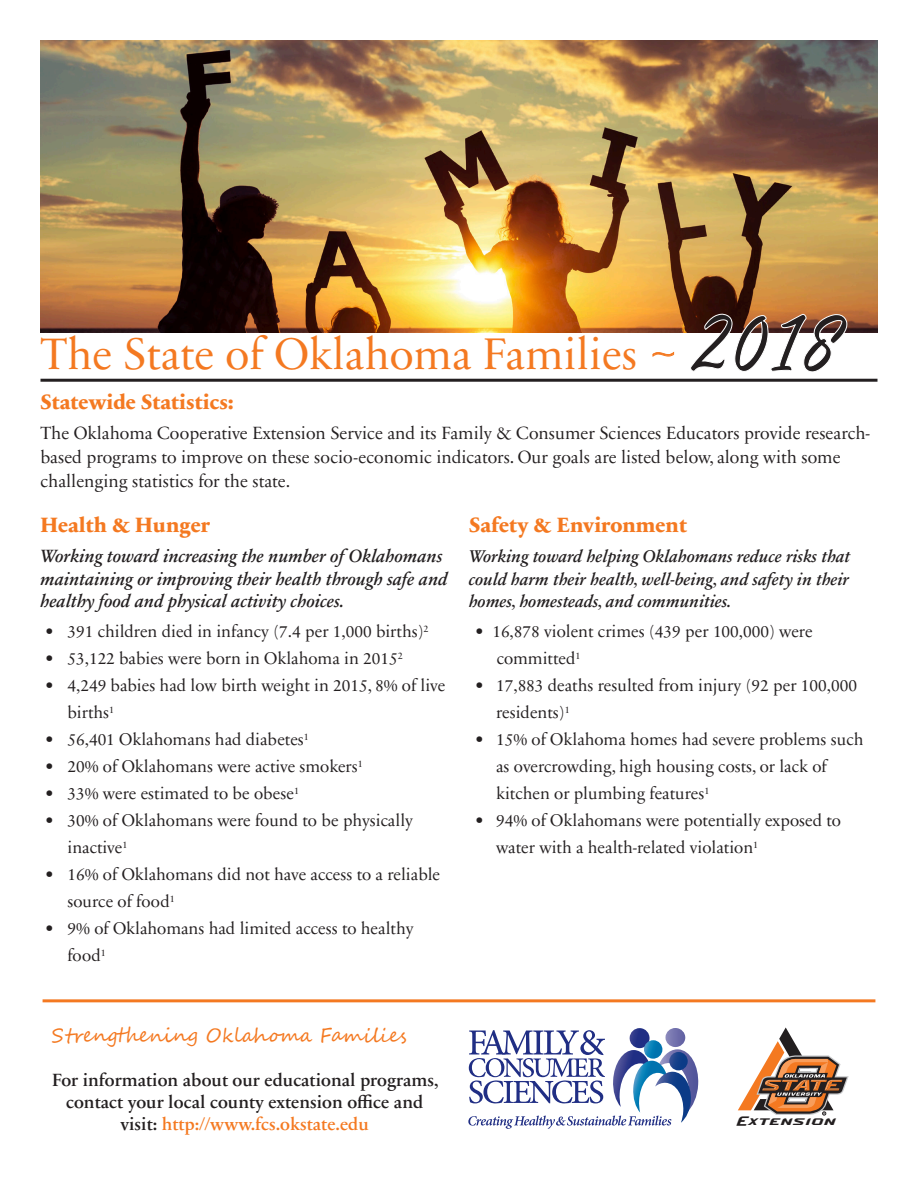
<style>
.page{position:relative;width:918px;height:1188px;background:#fff}
.page>*{position:absolute;margin:0;border:0;box-sizing:border-box;transform-origin:0 0}
.t1{font:75px "Saltery";color:#231f20}
.t2{font:45px "Sabon Next LT Pro Display";color:#f47921}
.t3{font:italic 600 30px "Sabon Next LT Pro";color:#f47921;scale:1.5 1}
.t4{font:800 21px "Sabon Next LT Pro";color:#f47921}
.t5{font:19.5px "Segoe Script";color:#f47921}
.t6{font:18px/24px "Sabon Next LT Pro Display";color:#231f20}
.t7{font:italic 600 18px/22.5px "Sabon Next LT Pro";color:#231f20}
.t8{font:600 18px/21.6px "Sabon Next LT Pro";color:#231f20;text-align:center}
.Body_copy{font:17.25px/27px "Sabon Next LT Pro Display";color:#231f20}
.t9{font:italic 600 17.25px/22.5px "Sabon Next LT Pro";color:#231f20;text-align:justify}
.t10{font:12.15px "Ok State U";letter-spacing:-.05em;color:#231f20}
.s1{color:#f47921}
</style>
<div class="page">
<img style="left:41px;top:40px;width:837px;height:292px">
<hr style="left:40px;top:379px;width:838px;height:3px;background:#231f20">
<svg style="left:738px;top:1027px;width:111px;height:88px"></svg>
<svg style="left:468px;top:1028px;width:231px;height:101px"></svg>
<svg style="left:690px;top:313px;width:158px;height:20px;background:#7b4c37"></svg>
<hr style="left:43px;top:999px;width:832px;height:3px;background:#f47921">
<svg style="left:652px;top:351px;width:23px;height:6px"></svg>
<p class="t2" style="left:40px;top:319px;width:598px">The State of Oklahoma Families</p>
<p class="t3" style="left:653px;top:328px;width:16px">~</p>
<p class="t1" style="left:698px;top:287px;width:148px">2018</p>
<p class="t4" style="left:40px;top:386px;width:194px">Statewide Statistics:</p>
<p class="t6" style="left:40px;top:420px;width:831px">The Oklahoma Cooperative Extension Service and its Family &amp; Consumer Sciences Educators provide research&shy;based programs to improve on these socio-economic indicators. Our goals are listed below, along with some challenging statistics for the state.</p>
<p class="t4" style="left:40px;top:509px;width:171px">Health &amp; Hunger</p>
<p class="t7" style="left:40px;top:544px;width:409px">Working toward increasing the number of Oklahomans maintaining or improving their health through safe and healthy food and physical activity choices.</p>
<p class="Body_copy" style="left:45px;top:617px;width:385px">• 391 children died in infancy (7.4 per 1,000 births)<sup>2</sup></p>
<p class="Body_copy" style="left:45px;top:644px;width:359px">• 53,122 babies were born in Oklahoma in 2015<sup>2</sup></p>
<p class="Body_copy" style="left:68px;top:671px;width:379px;text-indent:-22px">• 4,249 babies had low birth weight in 2015, 8% of live births<sup>1</sup></p>
<p class="Body_copy" style="left:45px;top:725px;width:265px">• 56,401 Oklahomans had diabetes<sup>1</sup></p>
<p class="Body_copy" style="left:45px;top:752px;width:319px">• 20% of Oklahomans were active smokers<sup>1</sup></p>
<p class="Body_copy" style="left:45px;top:779px;width:256px">• 33% were estimated to be obese<sup>1</sup></p>
<p class="Body_copy" style="left:68px;top:806px;width:347px;text-indent:-22px">• 30% of Oklahomans were found to be physically inactive<sup>1</sup></p>
<p class="Body_copy" style="left:68px;top:860px;width:374px;text-indent:-22px">• 16% of Oklahomans did not have access to a reliable source of food<sup>1</sup></p>
<p class="Body_copy" style="left:68px;top:914px;width:348px;text-indent:-22px">• 9% of Oklahomans had limited access to healthy food<sup>1</sup></p>
<p class="t4" style="left:469px;top:509px;width:219px">Safety &amp; Environment</p>
<p class="t9" style="left:469px;top:545px;width:383px">Working toward helping Oklahomans reduce risks that could harm their health, well-being, and safety in their homes, homesteads, and communities.</p>
<p class="Body_copy" style="left:475px;top:617px;width:339px">• 16,878 violent crimes (439 per 100,000) were</p>
<p class="Body_copy" style="left:497px;top:644px;width:85px">committed<sup>1</sup></p>
<p class="Body_copy" style="left:496px;top:671px;width:362px;text-indent:-21px">• 17,883 deaths resulted from injury (92 per 100,000 residents)<sup>1</sup></p>
<p class="Body_copy" style="left:496px;top:725px;width:369px;text-indent:-21px">• 15% of Oklahoma homes had severe problems such as overcrowding, high housing costs, or lack of kitchen or plumbing features<sup>1</sup></p>
<p class="Body_copy" style="left:496px;top:806px;width:346px;text-indent:-21px">• 94% of Oklahomans were potentially exposed to water with a health-related violation<sup>1</sup></p>
<p class="t5" style="left:52px;top:1019px;width:356px">Strengthening Oklahoma Families</p>
<p class="t8" style="left:52px;top:1069px;width:388px">For information about our educational programs, contact your local county extension office and visit: <span class="s1">http://www.fcs.okstate.edu</span></p>
<p class="t10" style="left:737px;top:1115px;width:102px">Extension</p>
</div>
